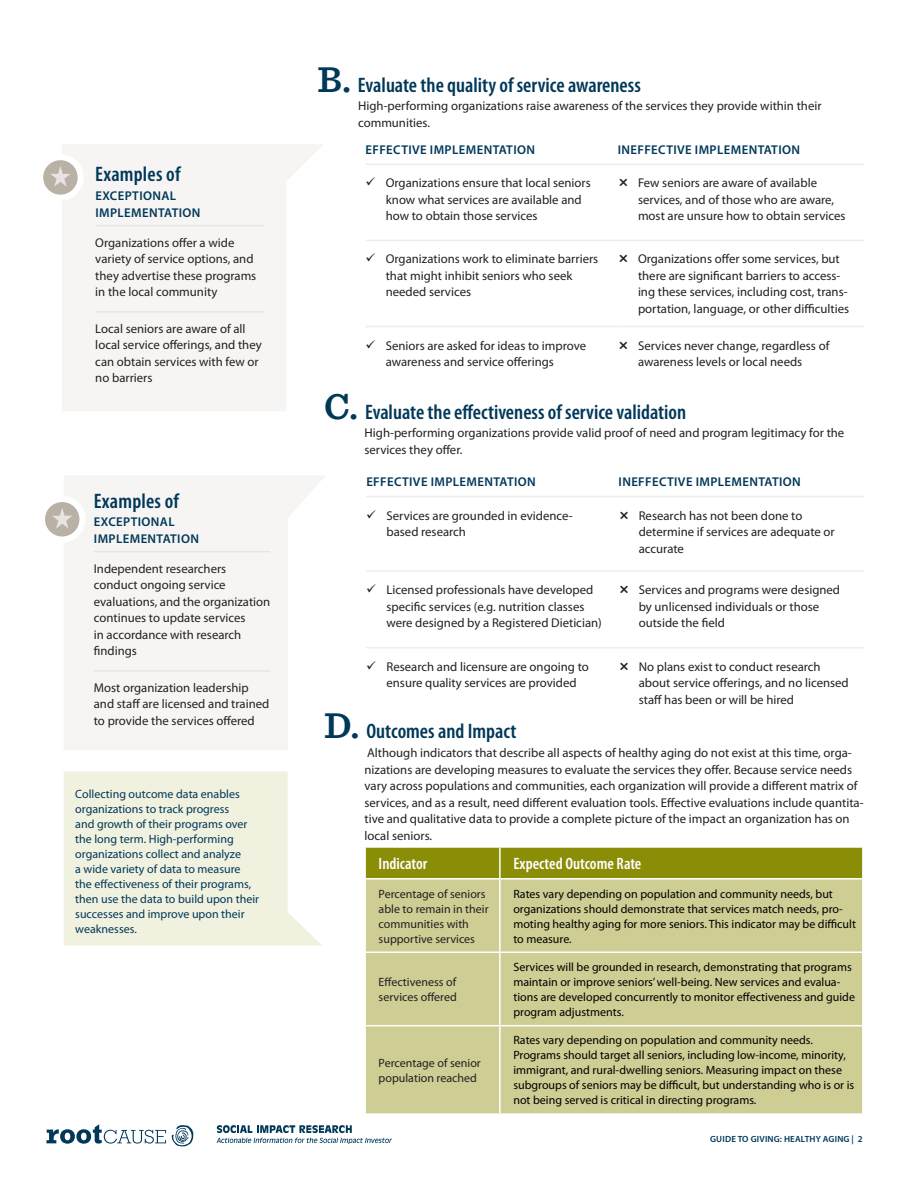
<style>
.page{position:relative;width:918px;height:1188px;background:#fff}
.page>*{position:absolute;margin:0;border:0;box-sizing:border-box;transform-origin:0 0}
.Header_4{font:600 condensed 21px "Myriad Pro";color:#003859}
.Header_5{font:600 condensed 21px "Myriad Pro";letter-spacing:.01em;color:#003859}
.Table_-_header_1{font:600 condensed 16.5px "Myriad Pro";color:#fff}
.Body_1_indent{font:12.75px/16.5px "Myriad Pro";color:#231f20}
.Body_x_s{font:12.75px/16.5px "Myriad Pro";color:#231f20}
.Body_check_boxes{font:12.75px/16.5px "Myriad Pro";color:#231f20}
.Body_bullets_-_solid{font:12.75px/16.5px "Myriad Pro";color:#231f20}
.Header_6{font:600 12.75px "Myriad Pro";letter-spacing:.03em;color:#003859}
.Header_1{font:600 12.75px/16.5px "Myriad Pro";letter-spacing:.03em;color:#003859}
.Table_-_numbers{font:12px/15px "Myriad Pro";color:#000}
.sidebar_small{font:12px/15px "Myriad Pro";color:#003859}
.body_small{font:12px/15px "Myriad Pro";color:#231f20}
.t1{font:600 9px "Myriad Pro";letter-spacing:.02em;color:#003859}
.s1{font-family:"Sentinel";font-stretch:normal;font-size:37.5px}
</style>
<div class="page">
<svg style="left:46px;top:1124px;width:120px;height:20px"></svg>
<svg style="left:172px;top:1125px;width:21px;height:22px"></svg>
<svg style="left:216px;top:1125px;width:176px;height:19px"></svg>
<svg style="left:62px;top:145px;width:260px;height:266px;fill:#f7f5f4"></svg>
<hr style="left:95px;top:225px;width:169px;height:1px;background:#e8e4e1">
<hr style="left:95px;top:311px;width:169px;height:2px;background:#e8e4e1">
<hr style="left:366px;top:164px;width:252px;height:1px;background:#efedeb">
<hr style="left:618px;top:164px;width:246px;height:1px;background:#efedeb">
<hr style="left:366px;top:240px;width:252px;height:1px;background:#efedeb">
<hr style="left:618px;top:240px;width:246px;height:1px;background:#efedeb">
<hr style="left:366px;top:326px;width:252px;height:1px;background:#efedeb">
<hr style="left:618px;top:326px;width:246px;height:1px;background:#efedeb">
<svg style="left:64px;top:476px;width:260px;height:274px;fill:#f7f5f4"></svg>
<hr style="left:94px;top:551px;width:176px;height:1px;background:#e8e4e1">
<hr style="left:94px;top:670px;width:176px;height:2px;background:#e8e4e1">
<hr style="left:366px;top:496px;width:253px;height:1px;background:#efedeb">
<hr style="left:618px;top:496px;width:246px;height:1px;background:#efedeb">
<hr style="left:366px;top:570px;width:253px;height:2px;background:#efedeb">
<hr style="left:618px;top:570px;width:246px;height:2px;background:#efedeb">
<hr style="left:366px;top:647px;width:253px;height:1px;background:#efedeb">
<hr style="left:618px;top:647px;width:246px;height:1px;background:#efedeb">
<svg style="left:64px;top:771px;width:257px;height:174px;background:#f2f2e2"></svg>
<svg style="left:40px;top:157px;width:41px;height:41px"></svg>
<div style="left:37px;top:154px;width:47px;height:47px;border:6px solid #fff;border-radius:50%"></div>
<svg style="left:50px;top:166px;width:21px;height:21px"></svg>
<svg style="left:42px;top:499px;width:40px;height:41px"></svg>
<div style="left:39px;top:496px;width:46px;height:47px;border:6px solid #fff;border-radius:50%"></div>
<svg style="left:52px;top:508px;width:20px;height:21px"></svg>
<div style="left:366px;top:848px;width:496px;height:30px;background:#8a8d06"></div>
<div style="left:366px;top:880px;width:496px;height:233px;background:#cdcd94"></div>
<hr style="left:364px;top:951px;width:136px;height:2px;background:#fff">
<hr style="left:364px;top:1025px;width:136px;height:1px;background:#fff">
<hr style="left:499px;top:848px;width:2px;height:30px;background:#fff">
<hr style="left:499px;top:880px;width:2px;height:71px;background:#fff">
<hr style="left:500px;top:951px;width:364px;height:2px;background:#fff">
<hr style="left:499px;top:953px;width:2px;height:72px;background:#fff">
<hr style="left:500px;top:1025px;width:364px;height:1px;background:#fff">
<hr style="left:499px;top:1026px;width:2px;height:87px;background:#fff">
<p class="Header_5" style="left:95px;top:162px;width:87px">Examples of</p>
<p class="Header_1" style="left:95px;top:187px;width:107px">EXCEPTIONAL<br>IMPLEMENTATION</p>
<p class="Body_bullets_-_solid" style="left:95px;top:234px;width:163px">Organizations offer a wide variety of service options, and they advertise these programs in the local community</p>
<p class="Body_bullets_-_solid" style="left:95px;top:320px;width:168px">Local seniors are aware of all local service offerings, and they can obtain services with few or no barriers</p>
<p class="Header_5" style="left:94px;top:488px;width:87px">Examples of</p>
<p class="Header_1" style="left:94px;top:513px;width:107px">EXCEPTIONAL<br>IMPLEMENTATION</p>
<p class="Body_bullets_-_solid" style="left:94px;top:560px;width:178px">Independent researchers conduct ongoing service evaluations, and the organization continues to update services<br>in accordance with research findings</p>
<p class="Body_bullets_-_solid" style="left:94px;top:679px;width:177px">Most organization leadership and staff are licensed and trained to provide the services offered</p>
<p class="sidebar_small" style="left:75px;top:786px;width:185px">Collecting outcome data enables organizations to track progress<br>and growth of their programs over the long term. High-performing organizations collect and analyze<br>a wide variety of data to measure the effectiveness of their programs, then use the data to build upon their successes and improve upon their weaknesses.</p>
<p class="Header_4" style="left:318px;top:72px;width:325px"><span class="s1">B.</span> Evaluate the quality of service awareness</p>
<p class="Body_1_indent" style="left:358px;top:98px;width:465px">High-performing organizations raise awareness of the services they provide within their communities.</p>
<p class="Header_6" style="left:366px;top:141px;width:171px">EFFECTIVE IMPLEMENTATION</p>
<p class="Header_6" style="left:618px;top:141px;width:184px">INEFFECTIVE IMPLEMENTATION</p>
<p class="Body_check_boxes" style="left:386px;top:175px;width:207px">Organizations ensure that local seniors know what services are available and how to obtain those services</p>
<p class="Body_x_s" style="left:638px;top:175px;width:209px">Few seniors are aware of available services, and of those who are aware, most are unsure how to obtain services</p>
<p class="Body_check_boxes" style="left:386px;top:251px;width:214px">Organizations work to eliminate barriers that might inhibit seniors who seek needed services</p>
<p class="Body_x_s" style="left:638px;top:251px;width:213px">Organizations offer some services, but there are significant barriers to access&shy;ing these services, including cost, trans&shy;portation, language, or other difficulties</p>
<p class="Body_check_boxes" style="left:386px;top:337px;width:202px">Seniors are asked for ideas to improve awareness and service offerings</p>
<p class="Body_x_s" style="left:638px;top:337px;width:193px">Services never change, regardless of awareness levels or local needs</p>
<p class="Header_4" style="left:324px;top:399px;width:364px"><span class="s1">C.</span> Evaluate the effectiveness of service validation</p>
<p class="Body_1_indent" style="left:364px;top:425px;width:481px">High-performing organizations provide valid proof of need and program legitimacy for the services they offer.</p>
<p class="Header_6" style="left:366px;top:473px;width:171px">EFFECTIVE IMPLEMENTATION</p>
<p class="Header_6" style="left:619px;top:473px;width:184px">INEFFECTIVE IMPLEMENTATION</p>
<p class="Body_check_boxes" style="left:386px;top:507px;width:188px">Services are grounded in evidence&shy;based research</p>
<p class="Body_x_s" style="left:639px;top:507px;width:198px">Research has not been done to determine if services are adequate or accurate</p>
<p class="Body_check_boxes" style="left:386px;top:581px;width:217px">Licensed professionals have developed specific services (e.g. nutrition classes were designed by a Registered Dietician)</p>
<p class="Body_x_s" style="left:639px;top:581px;width:203px">Services and programs were designed by unlicensed individuals or those outside the field</p>
<p class="Body_check_boxes" style="left:386px;top:658px;width:204px">Research and licensure are ongoing to ensure quality services are provided</p>
<p class="Body_x_s" style="left:639px;top:658px;width:212px">No plans exist to conduct research about service offerings, and no licensed staff has been or will be hired</p>
<p class="Header_4" style="left:324px;top:719px;width:194px"><span class="s1">D.</span> Outcomes and Impact</p>
<p class="Body_1_indent" style="left:364px;top:744px;width:501px">Although indicators that describe all aspects of healthy aging do not exist at this time, orga&shy;nizations are developing measures to evaluate the services they offer. Because service needs vary across populations and communities, each organization will provide a different matrix of services, and as a result, need different evaluation tools. Effective evaluations include quantita&shy;tive and qualitative data to provide a complete picture of the impact an organization has on local seniors.</p>
<p class="Table_-_header_1" style="left:379px;top:853px;width:50px">Indicator</p>
<p class="Table_-_header_1" style="left:513px;top:853px;width:130px">Expected Outcome Rate</p>
<p class="body_small" style="left:379px;top:886px;width:112px">Percentage of seniors able to remain in their communities with supportive services</p>
<p class="Table_-_numbers" style="left:513px;top:886px;width:344px">Rates vary depending on population and community needs, but organizations should demonstrate that services match needs, pro&shy;moting healthy aging for more seniors. This indicator may be difficult to measure.</p>
<p class="body_small" style="left:379px;top:974px;width:80px">Effectiveness of services offered</p>
<p class="Table_-_numbers" style="left:513px;top:959px;width:343px">Services will be grounded in research, demonstrating that programs maintain or improve seniors’ well-being. New services and evalua&shy;tions are developed concurrently to monitor effectiveness and guide program adjustments.</p>
<p class="body_small" style="left:379px;top:1055px;width:104px">Percentage of senior population reached</p>
<p class="Table_-_numbers" style="left:513px;top:1033px;width:342px">Rates vary depending on population and community needs.<br>Programs should target all seniors, including low-income, minority, immigrant, and rural-dwelling seniors. Measuring impact on these subgroups of seniors may be difficult, but understanding who is or is not being served is critical in directing programs.</p>
<p class="t1" style="left:710px;top:1133px;width:154px">GUIDE TO GIVING: HEALTHY AGING | 2</p>
</div>
